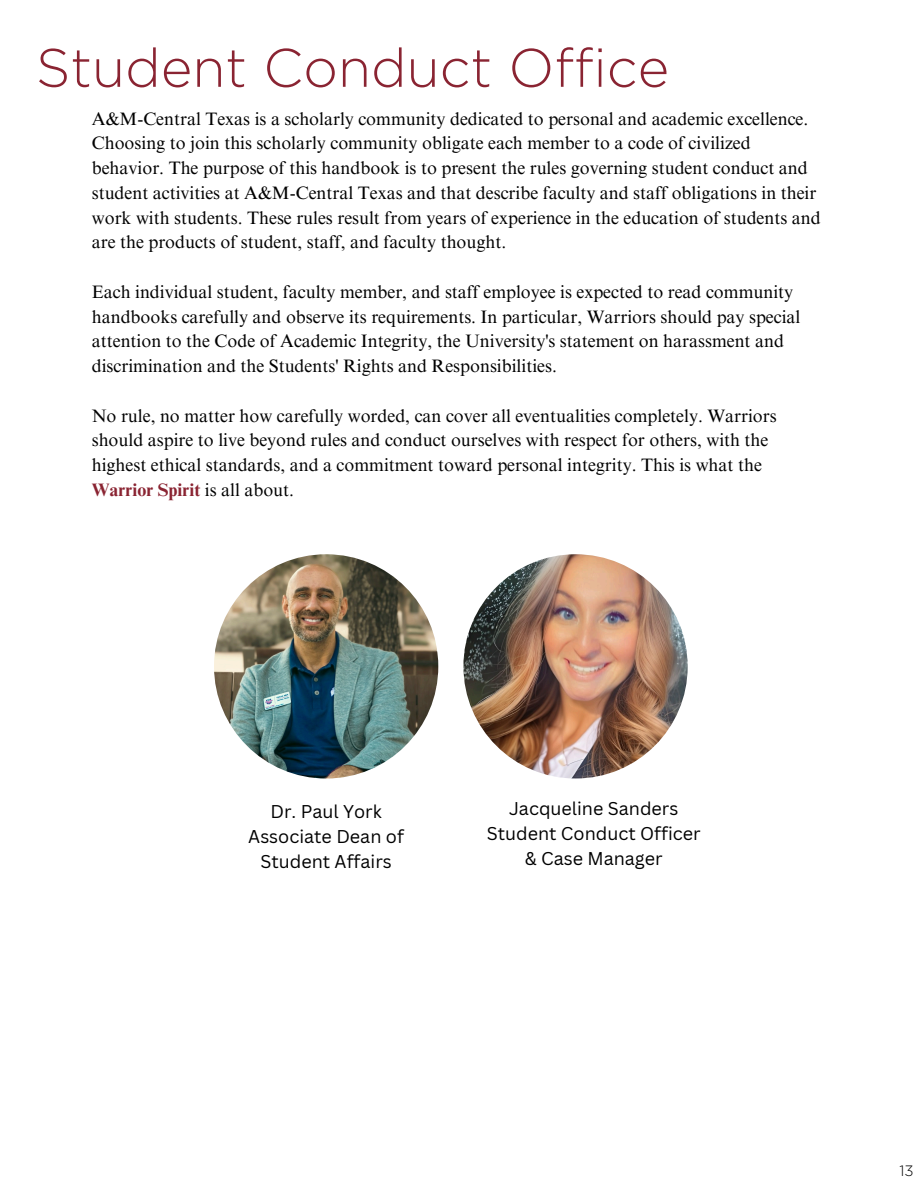
<style>
.page{position:relative;width:918px;height:1188px;background:#fff}
.page>*{position:absolute;margin:0;border:0;box-sizing:border-box;transform-origin:0 0}
.t1{font:300 54px "Gotham";color:#8a2432}
.t2{font:18px/24.8px "Times NRMT Pro";color:#000}
.t3{font:18px/24.8px "Canva Sans";color:#000;text-align:center}
.t4{font:300 15px "Gotham";color:#000}
.s1{font-weight:700;color:#8a2432}
</style>
<div class="page">
<img style="left:214px;top:554px;width:224px;height:225px;border-radius:50%">
<img style="left:463px;top:554px;width:225px;height:225px;border-radius:50%">
<p class="t1" style="left:36px;top:35px;width:635px">Student Conduct Office</p>
<p class="t2" style="left:92px;top:108px;width:730px">A&amp;M-Central Texas is a scholarly community dedicated to personal and academic excellence.<br>Choosing to join this scholarly community obligate each member to a code of civilized behavior. The purpose of this handbook is to present the rules governing student conduct and student activities at A&amp;M-Central Texas and that describe faculty and staff obligations in their work with students. These rules result from years of experience in the education of students and are the products of student, staff, and faculty thought.</p>
<p class="t2" style="left:92px;top:282px;width:710px">Each individual student, faculty member, and staff employee is expected to read community handbooks carefully and observe its requirements. In particular, Warriors should pay special attention to the Code of Academic Integrity, the University's statement on harassment and discrimination and the Students' Rights and Responsibilities.</p>
<p class="t2" style="left:92px;top:405px;width:686px">No rule, no matter how carefully worded, can cover all eventualities completely. Warriors should aspire to live beyond rules and conduct ourselves with respect for others, with the highest ethical standards, and a commitment toward personal integrity. This is what the <span class="s1">Warrior Spirit</span> is all about.</p>
<p class="t3" style="left:270px;top:799px;width:113px">Dr. Paul York</p>
<p class="t3" style="left:248px;top:824px;width:157px">Associate Dean of</p>
<p class="t3" style="left:260px;top:848px;width:133px">Student Affairs</p>
<p class="t3" style="left:509px;top:796px;width:171px">Jacqueline Sanders</p>
<p class="t3" style="left:487px;top:821px;width:215px">Student Conduct Officer &amp; Case Manager</p>
<p class="t4" style="left:899px;top:1161px;width:16px">13</p>
</div>
